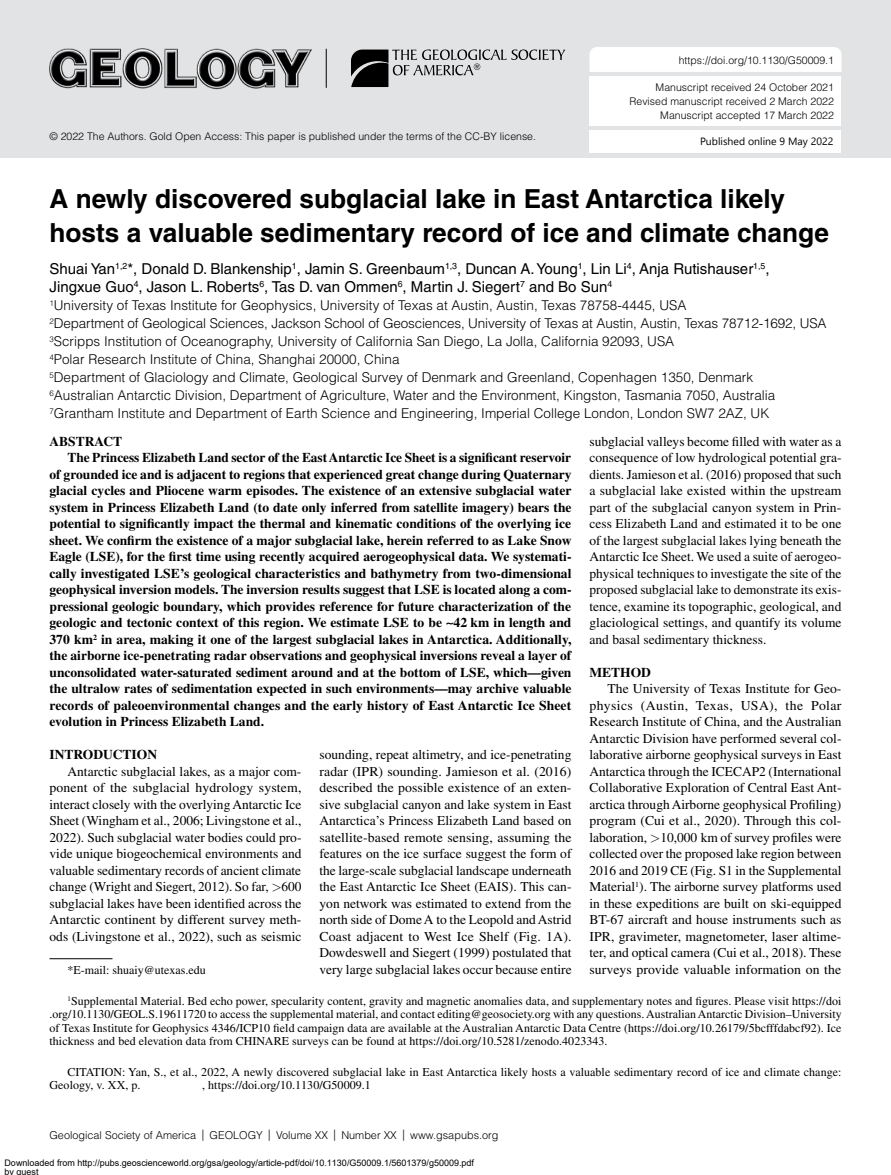
<style>
.page{position:relative;width:891px;height:1175px;background:#fff}
.page>*{position:absolute;margin:0;border:0;box-sizing:border-box;transform-origin:0 0}
.AT{font:700 26.25px/34.5px "Helvetica LT Std";color:#000}
.AU{font:15px/18px "Helvetica LT Std";color:#000}
.T{font:13.5px/16.5px "Times LT Std";color:#000;text-align:justify}
.ABST{font:700 13.5px/16.5px "Times LT Std";color:#000;text-align:justify}
.AFF{font:300 13.5px "Helvetica LT Std";color:#000}
._1{font:700 13.5px "Times LT Std";color:#000}
.ABSH{font:700 13.5px "Times LT Std";color:#000}
.Tagline_no_rule{font:12px/13.5px "Times LT Std";letter-spacing:.005em;color:#000}
.FN{font:12px "Times LT Std";color:#000}
.t1{font:300 10.8px "Helvetica LT Std";color:#000}
.t2{font:300 10.5px/13.5px "Helvetica LT Std";color:#000;text-align:right}
.t3{font:10.5px "Gadugi";color:#000}
.t4{font:9px/9px "Arial";color:#000}
.s1{color:#fff}
.s2{font-size:11.25px}
</style>
<div class="page">
<div style="left:0;top:0;width:891px;height:158px;background:#e2e3e4"></div>
<hr style="left:326px;top:49px;width:1px;height:39px;background:#000">
<div style="left:590px;top:76px;width:252px;height:50px;background:#fff"></div>
<div style="left:590px;top:47px;width:252px;height:25px;background:#fff"></div>
<img style="left:49px;top:48px;width:263px;height:42px">
<svg style="left:351px;top:50px;width:214px;height:37px"></svg>
<div style="left:590px;top:130px;width:252px;height:23px;background:#fff"></div>
<hr style="left:50px;top:958px;width:62px;height:1px;background:#000">
<p class="t2" style="left:679px;top:54px;width:157px">https://doi.org/10.1130/G50009.1</p>
<p class="t2" style="left:50px;top:129px;width:488px">© 2022 The Authors. Gold Open Access: This paper is published under the terms of the CC-BY license.</p>
<p class="t2" style="left:630px;top:81px;width:206px">Manuscript received 24 October 2021<br>Revised manuscript received 2 March 2022<br>Manuscript accepted 17 March 2022</p>
<p class="t3" style="left:700px;top:135px;width:135px">Published online 9 May 2022</p>
<p class="AT" style="left:50px;top:181px;width:781px">A newly discovered subglacial lake in East Antarctica likely hosts a valuable sedimentary record of ice and climate change</p>
<p class="AU" style="left:50px;top:260px;width:722px">Shuai Yan<sup>1,2</sup>*, Donald D. Blankenship<sup>1</sup>, Jamin S. Greenbaum<sup>1,3</sup>, Duncan A. Young<sup>1</sup>, Lin Li<sup>4</sup>, Anja Rutishauser<sup>1,5</sup>,<br>Jingxue Guo<sup>4</sup>, Jason L. Roberts<sup>6</sup>, Tas D. van Ommen<sup>6</sup>, Martin J. Siegert<sup>7</sup> and Bo Sun<sup>4</sup></p>
<p class="AFF" style="left:50px;top:297px;width:638px"><sup>1</sup>University of Texas Institute for Geophysics, University of Texas at Austin, Austin, Texas 78758-4445, USA</p>
<p class="AFF" style="left:50px;top:315px;width:779px"><sup>2</sup>Department of Geological Sciences, Jackson School of Geosciences, University of Texas at Austin, Austin, Texas 78712-1692, USA</p>
<p class="AFF" style="left:50px;top:333px;width:626px"><sup>3</sup>Scripps Institution of Oceanography, University of California San Diego, La Jolla, California 92093, USA</p>
<p class="AFF" style="left:50px;top:351px;width:352px"><sup>4</sup>Polar Research Institute of China, Shanghai 20000, China</p>
<p class="AFF" style="left:50px;top:369px;width:705px"><sup>5</sup>Department of Glaciology and Climate, Geological Survey of Denmark and Greenland, Copenhagen 1350, Denmark</p>
<p class="AFF" style="left:50px;top:387px;width:727px"><sup>6</sup>Australian Antarctic Division, Department of Agriculture, Water and the Environment, Kingston, Tasmania 7050, Australia</p>
<p class="AFF" style="left:50px;top:405px;width:721px"><sup>7</sup>Grantham Institute and Department of Earth Science and Engineering, Imperial College London, London SW7 2AZ, UK</p>
<p class="ABSH" style="left:50px;top:433px;width:74px">ABSTRACT</p>
<p class="ABST" style="left:50px;top:449px;width:524px;text-indent:18px">The Princess Elizabeth Land sector of the East Antarctic Ice Sheet is a significant reservoir of grounded ice and is adjacent to regions that experienced great change during Quaternary glacial cycles and Pliocene warm episodes. The existence of an extensive subglacial water system in Princess Elizabeth Land (to date only inferred from satellite imagery) bears the potential to significantly impact the thermal and kinematic conditions of the overlying ice sheet. We confirm the existence of a major subglacial lake, herein referred to as Lake Snow Eagle (LSE), for the first time using recently acquired aerogeophysical data. We systemati&shy;cally investigated LSE’s geological characteristics and bathymetry from two-dimensional geophysical inversion models. The inversion results suggest that LSE is located along a com&shy;pressional geologic boundary, which provides reference for future characterization of the geologic and tectonic context of this region. We estimate LSE to be ∼42 km in length and 370 km<sup>2</sup> in area, making it one of the largest subglacial lakes in Antarctica. Additionally, the airborne ice-penetrating radar observations and geophysical inversions reveal a layer of unconsolidated water-saturated sediment around and at the bottom of LSE, which—given the ultralow rates of sedimentation expected in such environments—may archive valuable records of paleoenvironmental changes and the early history of East Antarctic Ice Sheet evolution in Princess Elizabeth Land.</p>
<p class="_1" style="left:50px;top:746px;width:109px">INTRODUCTION</p>
<p class="T" style="left:50px;top:763px;width:254px;text-indent:18px">Antarctic subglacial lakes, as a major com&shy;ponent of the subglacial hydrology system, interact closely with the overlying Antarctic Ice Sheet (Wingham et al., 2006; Livingstone et al., 2022). Such subglacial water bodies could pro&shy;vide unique biogeochemical environments and valuable sedimentary records of ancient climate change (Wright and Siegert, 2012). So far, 600 subglacial lakes have been identified across the Antarctic continent by different survey meth&shy;ods (Livingstone et al., 2022), such as seismic</p>
<p class="T" style="left:590px;top:433px;width:254px">subglacial valleys become filled with water as a consequence of low hydrological potential gra&shy;dients. Jamieson et al. (2016) proposed that such a subglacial lake existed within the upstream part of the subglacial canyon system in Prin&shy;cess Elizabeth Land and estimated it to be one of the largest subglacial lakes lying beneath the Antarctic Ice Sheet. We used a suite of aerogeo&shy;physical techniques to investigate the site of the proposed subglacial lake to demonstrate its exis&shy;tence, examine its topographic, geological, and glaciological settings, and quantify its volume and basal sedimentary thickness.</p>
<p class="_1" style="left:590px;top:664px;width:63px">METHOD</p>
<p class="T" style="left:590px;top:680px;width:254px;text-indent:18px">The University of Texas Institute for Geo&shy;physics (Austin, Texas, USA), the Polar Research Institute of China, and the Australian Antarctic Division have performed several col&shy;laborative airborne geophysical surveys in East Antarctica through the ICECAP2 (International Collaborative Exploration of Central East Ant&shy;arctica through Airborne geophysical Profiling) program (Cui et al., 2020). Through this col&shy;laboration, 10,000 km of survey profiles were collected over the proposed lake region between 2016 and 2019 CE (Fig. S1 in the Supplemental Material<sup>1</sup>). The airborne survey platforms used in these expeditions are built on ski-equipped BT-67 aircraft and house instruments such as IPR, gravimeter, magnetometer, laser altime&shy;ter, and optical camera (Cui et al., 2018). These</p>
<p class="T" style="left:320px;top:746px;width:254px">sounding, repeat altimetry, and ice-penetrating radar (IPR) sounding. Jamieson et al. (2016) described the possible existence of an exten&shy;sive subglacial canyon and lake system in East Antarctica’s Princess Elizabeth Land based on satellite-based remote sensing, assuming the features on the ice surface suggest the form of the large-scale subglacial landscape underneath the East Antarctic Ice Sheet (EAIS). This can&shy;yon network was estimated to extend from the north side of Dome A to the Leopold and Astrid Coast adjacent to West Ice Shelf (Fig. 1A).<br>Dowdeswell and Siegert (1999) postulated that very large subglacial lakes occur because entire</p>
<p class="FN" style="left:68px;top:963px;width:140px">*E-mail: shuaiy@utexas.edu</p>
<p class="T" style="left:590px;top:961px;width:253px">surveys provide valuable information on the</p>
<p class="Tagline_no_rule" style="left:50px;top:993px;width:794px;text-align:justify;text-indent:18px"><sup>1</sup>Supplemental Material. Bed echo power, specularity content, gravity and magnetic anomalies data, and supplementary notes and figures. Please visit https://doi .org/10.1130/GEOL.S.19611720 to access the supplemental material, and contact editing@geosociety.org with any questions. Australian Antarctic Division–University of Texas Institute for Geophysics 4346/ICP10 field campaign data are available at the Australian Antarctic Data Centre (https://doi.org/10.26179/5bcfffdabcf92). Ice thickness and bed elevation data from CHINARE surveys can be found at https://doi.org/10.5281/zenodo.4023343.</p>
<p class="Tagline_no_rule" style="left:50px;top:1065px;width:794px;text-indent:18px">CITATION: Yan, S., et al., 2022, A newly discovered subglacial lake in East Antarctica likely hosts a valuable sedimentary record of ice and climate change:<br>Geology, v. XX, p. <span class="s1">XXX–XXX</span>, https://doi.org/10.1130/G50009.1</p>
<p class="t1" style="left:50px;top:1128px;width:450px">Geological Society of America <span class="s2">|</span> GEOLOGY <span class="s2">|</span> Volume XX <span class="s2">|</span> Number XX <span class="s2">|</span> www.gsapubs.org</p>
<p class="t4" style="left:4px;top:1159px;width:471px">Downloaded from http://pubs.geoscienceworld.org/gsa/geology/article-pdf/doi/10.1130/G50009.1/5601379/g50009.pdf by guest</p>
</div>
